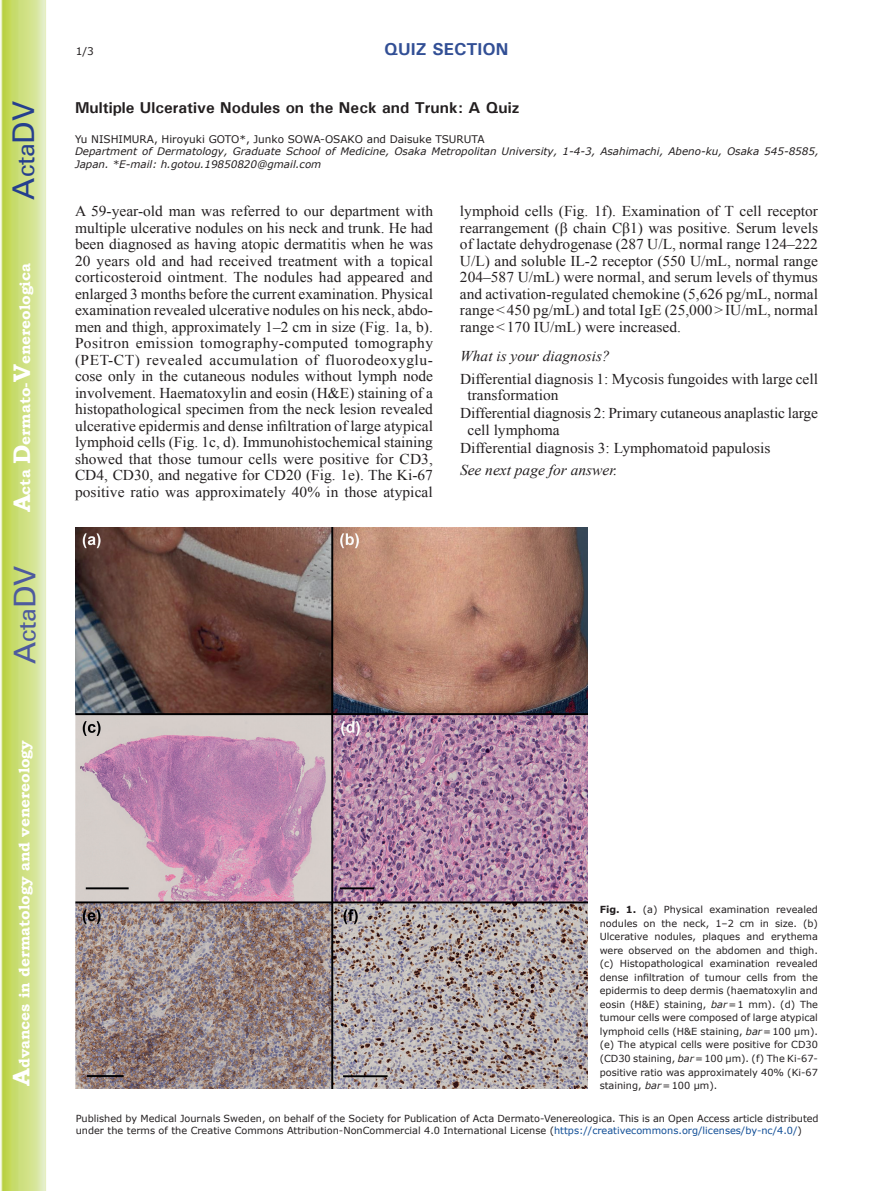
<style>
.page{position:relative;width:893px;height:1191px;background:#fff}
.page>*{position:absolute;margin:0;border:0;box-sizing:border-box;transform-origin:0 0}
.t1{font:30px "Univers";color:#4d5a9e}
.t2{font:30px "Univers";color:#253f8e}
.t3{font:700 17.25px "Univers";color:#324f95}
.t4{font:700 15.75px "Univers";color:#231f20}
.t5{font:15px/16.5px "Times New Roman";color:#231f20;text-align:justify}
.t6{font:700 15px "Bookman Old Style";color:#fff}
.t7{font:italic 15px "Times New Roman";color:#231f20}
.t8{font:10.5px "Verdana";color:#231f20}
.t9{font:italic 10.35px/12.8px "Verdana";color:#231f20}
.t10{font:9.75px/13.5px "Verdana";color:#231f20}
.s1{font-size:24px}
.s2{font-weight:700}
.s3{font-style:italic}
.s4{color:#0f4d96}
</style>
<div class="page">
<svg style="left:1px;top:0;width:45px;height:1191px;background:#cfe084"></svg>
<img style="left:75px;top:528px;width:513px;height:561px">
<h1 class="t2" style="left:6px;top:199px;width:100px;rotate:-90deg">A<span class="s1">cta</span>DV</h1>
<p class="t6" style="left:16px;top:512px;width:251px;rotate:-90deg"><span class="s1">A</span>cta <span class="s1">D</span>ermato-<span class="s1">V</span>enereologica</p>
<h1 class="t1" style="left:7px;top:664px;width:100px;rotate:-90deg">A<span class="s1">cta</span>DV</h1>
<p class="t6" style="left:15px;top:1086px;width:347px;rotate:-90deg"><span class="s1">A</span>dvances in dermatology and venereology</p>
<p class="t8" style="left:76px;top:44px;width:20px">1/3</p>
<p class="t3" style="left:384px;top:38px;width:126px">QUIZ SECTION</p>
<p class="t4" style="left:75px;top:97px;width:446px">Multiple Ulcerative Nodules on the Neck and Trunk: A Quiz</p>
<p class="t8" style="left:75px;top:132px;width:411px">Yu NISHIMURA, Hiroyuki GOTO*, Junko SOWA-OSAKO and Daisuke TSURUTA</p>
<p class="t9" style="left:75px;top:145px;width:745px">Department of Dermatology, Graduate School of Medicine, Osaka Metropolitan University, 1-4-3, Asahimachi, Abeno-ku, Osaka 545-8585,<br>Japan. *E-mail: h.gotou.19850820@gmail.com</p>
<p class="t5" style="left:75px;top:203px;width:360px">A 59-year-old man was referred to our department with multiple ulcerative nodules on his neck and trunk. He had been diagnosed as having atopic dermatitis when he was 20 years old and had received treatment with a topical corticosteroid ointment. The nodules had appeared and enlarged 3 months before the current examination. Physical examination revealed ulcerative nodules on his neck, abdo&shy;men and thigh, approximately 1–2 cm in size (Fig. 1a, b).<br>Positron emission tomography-computed tomography (PET-CT) revealed accumulation of fluorodeoxyglu&shy;cose only in the cutaneous nodules without lymph node involvement. Haematoxylin and eosin (H&amp;E) staining of a histopathological specimen from the neck lesion revealed ulcerative epidermis and dense infiltration of large atypical lymphoid cells (Fig. 1c, d). Immunohistochemical staining showed that those tumour cells were positive for CD3, CD4, CD30, and negative for CD20 (Fig. 1e). The Ki-67 positive ratio was approximately 40% in those atypical</p>
<p class="t5" style="left:460px;top:203px;width:360px">lymphoid cells (Fig. 1f). Examination of T cell receptor rearrangement (β chain Cβ1) was positive. Serum levels of lactate dehydrogenase (287 U/L, normal range 124–222<br>U/L) and soluble IL-2 receptor (550 U/mL, normal range 204–587 U/mL) were normal, and serum levels of thymus and activation-regulated chemokine (5,626 pg/mL, normal range&lt;450 pg/mL) and total IgE (25,000&gt;IU/mL, normal range&lt;170 IU/mL) were increased.</p>
<p class="t7" style="left:460px;top:346px;width:151px">What is your diagnosis?</p>
<p class="t5" style="left:467px;top:370px;width:352px;text-indent:-7px">Differential diagnosis 1: Mycosis fungoides with large cell transformation</p>
<p class="t5" style="left:467px;top:404px;width:352px;text-indent:-7px">Differential diagnosis 2: Primary cutaneous anaplastic large cell lymphoma</p>
<p class="t5" style="left:460px;top:439px;width:312px">Differential diagnosis 3: Lymphomatoid papulosis</p>
<p class="t7" style="left:460px;top:460px;width:159px">See next page for answer.</p>
<p class="t10" style="left:600px;top:903px;width:220px;text-align:justify"><span class="s2">Fig. 1.</span> (a) Physical examination revealed nodules on the neck, 1–2 cm in size. (b)<br>Ulcerative nodules, plaques and erythema were observed on the abdomen and thigh. (c) Histopathological examination revealed dense infiltration of tumour cells from the epidermis to deep dermis (haematoxylin and eosin (H&amp;E) staining, <span class="s3">bar</span>=1 mm). (d) The tumour cells were composed of large atypical lymphoid cells (H&amp;E staining, <span class="s3">bar</span>=100 μm). (e) The atypical cells were positive for CD30 (CD30 staining, <span class="s3">bar</span>=100 μm). (f) The Ki-67- positive ratio was approximately 40% (Ki-67 staining, <span class="s3">bar</span>=100 μm).</p>
<p class="t10" style="left:76px;top:1112px;width:744px;line-height:12px">Published by Medical Journals Sweden, on behalf of the Society for Publication of Acta Dermato-Venereologica. This is an Open Access article distributed under the terms of the Creative Commons Attribution-NonCommercial 4.0 International License (<span class="s4">https://creativecommons.org/licenses/by-nc/4.0/</span>)</p>
</div>
